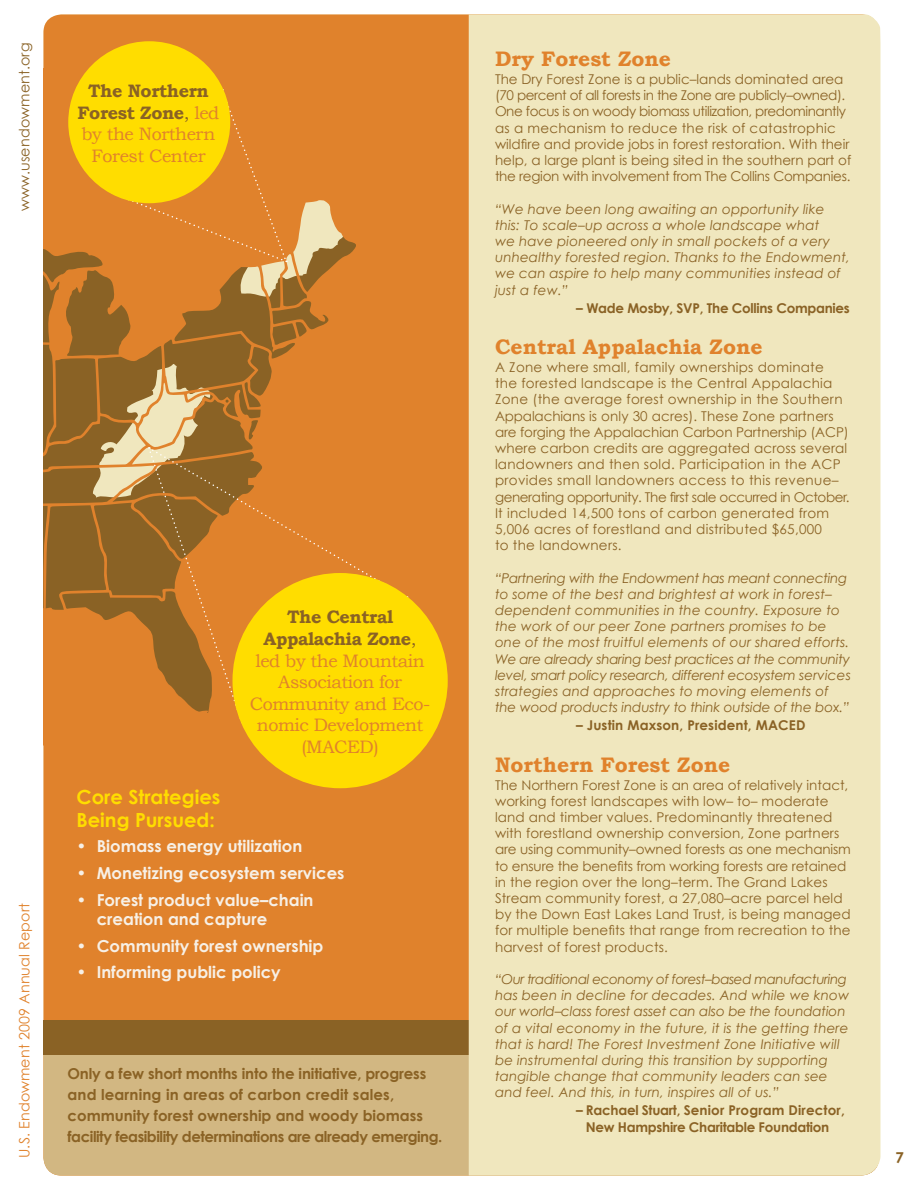
<style>
.page{position:relative;width:918px;height:1188px;background:#fff}
.page>*{position:absolute;margin:0;border:0;box-sizing:border-box;transform-origin:0 0}
.t1{font:700 21px "Bookman Old Style";color:#e0822c}
.t2{font:700 19.5px/23.4px "Century Gothic";color:#fd0}
.t3{font:18px/21.6px "Bookman Old Style";letter-spacing:-.025em;color:#e0822c;text-align:center}
.t4{font:700 16.5px/19.8px "Century Gothic";color:#f7f0e6}
.t5{font:700 15px/21px "Century Gothic";letter-spacing:-.01em;color:#8a6225}
.t6{font:14.25px "Century Gothic";letter-spacing:.01em;color:#e0822c}
.t7{font:14.25px "Century Gothic";letter-spacing:.01em;color:#8a6225}
.t8{font:13.5px/16.2px "Century Gothic";letter-spacing:.01em;color:#8a6225}
.t9{font:italic 13.5px/16.2px "Century Gothic";letter-spacing:.01em;color:#8a6225}
.t10{font:700 13.5px/16.2px "Century Gothic";letter-spacing:-.02em;color:#8a6225;text-align:center}
.t11{font:700 13.5px "Century Gothic";letter-spacing:.01em;color:#8a6225}
.s1{font-weight:700;color:#8a6225}
.s2{color:#8a6225}
.s3{font-weight:400}
</style>
<div class="page">
<div style="left:44px;top:14px;width:835px;height:1161px;background:#e0822c;border-radius:18px"></div>
<div style="left:44px;top:1030px;width:835px;height:145px;background:#d2b782;border-radius:18px"></div>
<div style="left:44px;top:1020px;width:835px;height:34px;background:#8a6225"></div>
<div style="left:469px;top:14px;width:411px;height:1161px;background:#f0e7be"></div>
<svg style="left:43px;top:68px;width:313px;height:678px"></svg>
<svg style="left:93px;top:364px;width:315px;height:359px"></svg>
<svg style="left:112px;top:89px;width:233px;height:208px"></svg>
<div style="left:232px;top:573px;width:216px;height:215px;background:#fd0;border-radius:50%"></div>
<div style="left:68px;top:41px;width:162px;height:162px;background:#fd0;border-radius:50%"></div>
<p class="t7" style="left:16px;top:211px;width:170px;rotate:-90deg">www.usendowment.org</p>
<h3 class="t3" style="left:78px;top:80px;width:143px"><span class="s1">The Northern<br>Forest Zone</span><span class="s2">,</span> led by the Northern<br>Forest Center</h3>
<p class="t6" style="left:16px;top:1158px;width:256px;rotate:-90deg">U.S. Endowment 2009 Annual Report</p>
<h3 class="t3" style="left:250px;top:606px;width:182px"><span class="s1">The Central<br>Appalachia Zone</span><span class="s2">, </span>led by the Mountain<br>Association for<br>Community and Eco&shy;nomic Development (MACED)</h3>
<h2 class="t2" style="left:76px;top:785px;width:145px">Core Strategies<br>Being Pursued:</h2>
<p class="t4" style="left:76px;top:836px;width:227px"><span class="s3">•</span> Biomass energy utilization</p>
<p class="t4" style="left:76px;top:863px;width:270px"><span class="s3">•</span> Monetizing ecosystem services</p>
<p class="t4" style="left:97px;top:889px;width:218px;text-indent:-20px"><span class="s3">•</span> Forest product value–chain creation and capture</p>
<p class="t4" style="left:76px;top:936px;width:248px"><span class="s3">•</span> Community forest ownership</p>
<p class="t4" style="left:76px;top:962px;width:206px"><span class="s3">•</span> Informing public policy</p>
<p class="t5" style="left:68px;top:1063px;width:376px">Only a few short months into the initiative, progress and learning in areas of carbon credit sales, community forest ownership and woody biomass facility feasibility determinations are already emerging.</p>
<h1 class="t1" style="left:495px;top:46px;width:177px">Dry Forest Zone</h1>
<p class="t8" style="left:495px;top:71px;width:358px">The Dry Forest Zone is a public–lands dominated area (70 percent of all forests in the Zone are publicly–owned).<br>One focus is on woody biomass utilization, predominantly as a mechanism to reduce the risk of catastrophic wildfire and provide jobs in forest restoration. With their help, a large plant is being sited in the southern part of the region with involvement from The Collins Companies.</p>
<p class="t9" style="left:495px;top:200px;width:357px">“We have been long awaiting an opportunity like this: To scale–up across a whole landscape what<br>we have pioneered only in small pockets of a very unhealthy forested region. Thanks to the Endowment, we can aspire to help many communities instead of just a few.”</p>
<p class="t10" style="left:576px;top:299px;width:275px">– Wade Mosby, SVP, The Collins Companies</p>
<h1 class="t1" style="left:495px;top:334px;width:269px">Central Appalachia Zone</h1>
<p class="t8" style="left:495px;top:359px;width:356px">A Zone where small, family ownerships dominate<br>the forested landscape is the Central Appalachia Zone (the average forest ownership in the Southern Appalachians is only 30 acres). These Zone partners are forging the Appalachian Carbon Partnership (ACP) where carbon credits are aggregated across several landowners and then sold. Participation in the ACP provides small landowners access to this revenue– generating opportunity. The first sale occurred in October.<br>It included 14,500 tons of carbon generated from 5,006 acres of forestland and distributed $65,000<br>to the landowners.</p>
<p class="t9" style="left:495px;top:569px;width:358px">“Partnering with the Endowment has meant connecting to some of the best and brightest at work in forest– dependent communities in the country. Exposure to the work of our peer Zone partners promises to be one of the most fruitful elements of our shared efforts.<br>We are already sharing best practices at the community level, smart policy research, different ecosystem services strategies and approaches to moving elements of the wood products industry to think outside of the box.”</p>
<p class="t11" style="left:576px;top:717px;width:231px">– Justin Maxson, President, MACED</p>
<h1 class="t1" style="left:495px;top:752px;width:237px">Northern Forest Zone</h1>
<p class="t8" style="left:495px;top:776px;width:357px">The Northern Forest Zone is an area of relatively intact, working forest landscapes with low– to– moderate land and timber values. Predominantly threatened with forestland ownership conversion, Zone partners are using community–owned forests as one mechanism to ensure the benefits from working forests are retained in the region over the long–term. The Grand Lakes Stream community forest, a 27,080–acre parcel held by the Down East Lakes Land Trust, is being managed for multiple benefits that range from recreation to the harvest of forest products.</p>
<p class="t9" style="left:495px;top:971px;width:356px">“Our traditional economy of forest–based manufacturing has been in decline for decades. And while we know our world–class forest asset can also be the foundation of a vital economy in the future, it is the getting there that is hard! The Forest Investment Zone Initiative will be instrumental during this transition by supporting tangible change that community leaders can see and feel. And this, in turn, inspires all of us.”</p>
<p class="t10" style="left:576px;top:1102px;width:270px">– Rachael Stuart, Senior Program Director,<br>New Hampshire Charitable Foundation</p>
<p class="t5" style="left:896px;top:1146px;width:10px">7</p>
</div>
